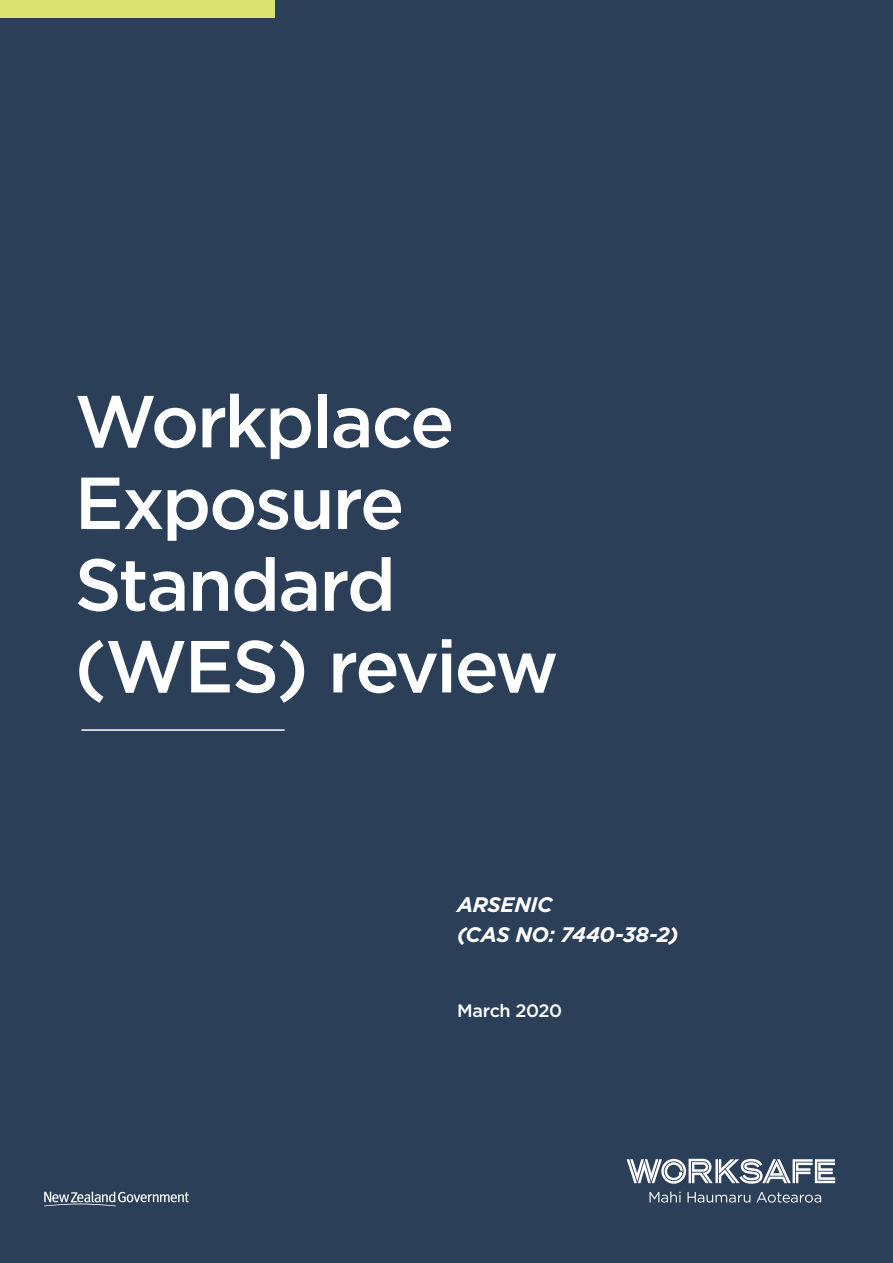
<style>
.page{position:relative;width:893px;height:1263px;background:#2b3f59}
.page>*{position:absolute;margin:0;border:0;box-sizing:border-box;transform-origin:0 0}
.Cover_Level_1{font:500 73.5px/81.8px "Gotham";letter-spacing:-.035em;color:#fff}
.Cover_Level_2{font:italic 700 21px/30px "Gotham";letter-spacing:-.02em;color:#fff}
.Cover_Date{font:500 18px "Gotham";letter-spacing:-.02em;color:#fff}
</style>
<div class="page">
<div style="left:0;top:0;width:274px;height:17px;background:#d8e371"></div>
<hr style="left:81px;top:729px;width:204px;height:2px;background:#fff">
<svg style="left:44px;top:1191px;width:145px;height:15px"></svg>
<svg style="left:649px;top:1191px;width:172px;height:11px"></svg>
<svg style="left:627px;top:1159px;width:208px;height:25px"></svg>
<p class="Cover_Level_1" style="left:75px;top:379px;width:485px">Workplace<br>Exposure<br>Standard (WES) review</p>
<p class="Cover_Level_2" style="left:457px;top:889px;width:223px">ARSENIC<br>(CAS NO: 7440-38-2)</p>
<p class="Cover_Date" style="left:457px;top:999px;width:106px">March 2020</p>
</div>
